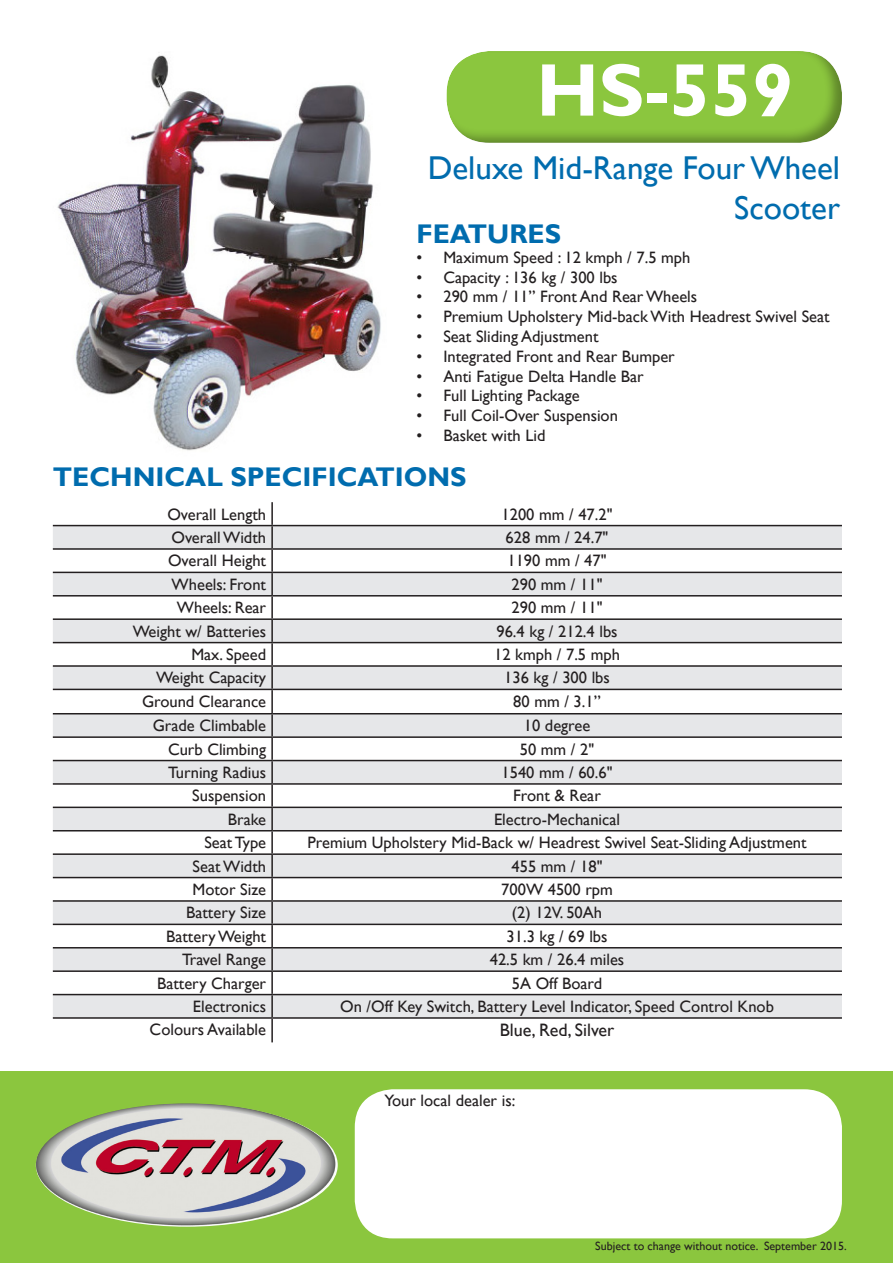
<style>
.page{position:relative;width:893px;height:1263px;background:#fff}
.page>*{position:absolute;margin:0;border:0;box-sizing:border-box;transform-origin:0 0}
.t1{font:700 75px "Gill Sans";color:#fff}
.t2{font:33px/39.6px "Gill Sans";color:#006cae;text-align:right}
.t3{font:700 27px "Gill Sans";color:#006cae}
.t4{font:18px "Gill Sans";color:#231f20}
.t5{font:16.5px "Gill Sans";color:#231f20}
.t6{font:12px "Gill Sans";color:#231f20}
</style>
<div class="page">
<div style="left:444px;top:51px;width:399px;height:94px;background:#231f20;opacity:.38"></div>
<svg style="left:53px;top:526px;width:789px;height:491px;fill:#e6e7e9"></svg>
<hr style="left:271px;top:502px;width:2px;height:23px;background:#231f20">
<hr style="left:53px;top:525px;width:219px;height:1px;background:#231f20">
<hr style="left:272px;top:525px;width:570px;height:1px;background:#231f20">
<hr style="left:271px;top:526px;width:2px;height:22px;background:#231f20">
<hr style="left:53px;top:548px;width:219px;height:2px;background:#231f20">
<hr style="left:272px;top:548px;width:570px;height:2px;background:#231f20">
<hr style="left:271px;top:550px;width:2px;height:22px;background:#231f20">
<hr style="left:53px;top:572px;width:219px;height:1px;background:#231f20">
<hr style="left:272px;top:572px;width:570px;height:1px;background:#231f20">
<hr style="left:271px;top:573px;width:2px;height:22px;background:#231f20">
<hr style="left:53px;top:595px;width:219px;height:1px;background:#231f20">
<hr style="left:272px;top:595px;width:570px;height:1px;background:#231f20">
<hr style="left:271px;top:596px;width:2px;height:22px;background:#231f20">
<hr style="left:53px;top:618px;width:219px;height:2px;background:#231f20">
<hr style="left:272px;top:618px;width:570px;height:2px;background:#231f20">
<hr style="left:271px;top:620px;width:2px;height:22px;background:#231f20">
<hr style="left:53px;top:642px;width:219px;height:1px;background:#231f20">
<hr style="left:272px;top:642px;width:570px;height:1px;background:#231f20">
<hr style="left:271px;top:643px;width:2px;height:22px;background:#231f20">
<hr style="left:53px;top:665px;width:219px;height:2px;background:#231f20">
<hr style="left:272px;top:665px;width:570px;height:2px;background:#231f20">
<hr style="left:271px;top:667px;width:2px;height:22px;background:#231f20">
<hr style="left:53px;top:689px;width:219px;height:1px;background:#231f20">
<hr style="left:272px;top:689px;width:570px;height:1px;background:#231f20">
<hr style="left:271px;top:690px;width:2px;height:23px;background:#231f20">
<hr style="left:53px;top:713px;width:219px;height:1px;background:#231f20">
<hr style="left:272px;top:713px;width:570px;height:1px;background:#231f20">
<hr style="left:271px;top:714px;width:2px;height:22px;background:#231f20">
<hr style="left:53px;top:736px;width:219px;height:2px;background:#231f20">
<hr style="left:272px;top:736px;width:570px;height:2px;background:#231f20">
<hr style="left:271px;top:738px;width:2px;height:22px;background:#231f20">
<hr style="left:53px;top:760px;width:219px;height:1px;background:#231f20">
<hr style="left:272px;top:760px;width:570px;height:1px;background:#231f20">
<hr style="left:271px;top:761px;width:2px;height:22px;background:#231f20">
<hr style="left:53px;top:783px;width:219px;height:2px;background:#231f20">
<hr style="left:272px;top:783px;width:570px;height:2px;background:#231f20">
<hr style="left:271px;top:785px;width:2px;height:22px;background:#231f20">
<hr style="left:53px;top:807px;width:219px;height:1px;background:#231f20">
<hr style="left:272px;top:807px;width:570px;height:1px;background:#231f20">
<hr style="left:271px;top:808px;width:2px;height:22px;background:#231f20">
<hr style="left:53px;top:830px;width:219px;height:1px;background:#231f20">
<hr style="left:272px;top:830px;width:570px;height:1px;background:#231f20">
<hr style="left:271px;top:831px;width:2px;height:22px;background:#231f20">
<hr style="left:53px;top:853px;width:219px;height:2px;background:#231f20">
<hr style="left:272px;top:853px;width:570px;height:2px;background:#231f20">
<hr style="left:271px;top:855px;width:2px;height:22px;background:#231f20">
<hr style="left:53px;top:877px;width:219px;height:1px;background:#231f20">
<hr style="left:272px;top:877px;width:570px;height:1px;background:#231f20">
<hr style="left:271px;top:878px;width:2px;height:22px;background:#231f20">
<hr style="left:53px;top:900px;width:219px;height:2px;background:#231f20">
<hr style="left:272px;top:900px;width:570px;height:2px;background:#231f20">
<hr style="left:271px;top:902px;width:2px;height:22px;background:#231f20">
<hr style="left:53px;top:924px;width:219px;height:1px;background:#231f20">
<hr style="left:272px;top:924px;width:570px;height:1px;background:#231f20">
<hr style="left:271px;top:925px;width:2px;height:22px;background:#231f20">
<hr style="left:53px;top:947px;width:219px;height:1px;background:#231f20">
<hr style="left:272px;top:947px;width:570px;height:1px;background:#231f20">
<hr style="left:271px;top:948px;width:2px;height:22px;background:#231f20">
<hr style="left:53px;top:970px;width:219px;height:2px;background:#231f20">
<hr style="left:272px;top:970px;width:570px;height:2px;background:#231f20">
<hr style="left:271px;top:972px;width:2px;height:22px;background:#231f20">
<hr style="left:53px;top:994px;width:219px;height:1px;background:#231f20">
<hr style="left:272px;top:994px;width:570px;height:1px;background:#231f20">
<hr style="left:271px;top:995px;width:2px;height:22px;background:#231f20">
<hr style="left:53px;top:1017px;width:219px;height:2px;background:#231f20">
<hr style="left:272px;top:1017px;width:570px;height:2px;background:#231f20">
<hr style="left:271px;top:1019px;width:2px;height:23px;background:#231f20">
<div style="left:0;top:1071px;width:893px;height:192px;background:#8bc63e"></div>
<img style="left:36px;top:1103px;width:302px;height:124px">
<div style="left:355px;top:1089px;width:487px;height:149px;background:#fff;border-radius:38px"></div>
<img style="left:57px;top:55px;width:324px;height:396px">
<p class="t1" style="left:536px;top:45px;width:258px">HS-559</p>
<p class="t2" style="left:428px;top:149px;width:414px">Deluxe Mid-Range Four Wheel<br>Scooter</p>
<p class="t3" style="left:416px;top:218px;width:146px">FEATURES</p>
<p class="t5" style="left:416px;top:248px;width:276px">• Maximum Speed : 12 kmph / 7.5 mph</p>
<p class="t5" style="left:416px;top:267px;width:203px">• Capacity : 136 kg / 300 lbs</p>
<p class="t5" style="left:416px;top:287px;width:282px">• 290 mm / 11” Front And Rear Wheels</p>
<p class="t5" style="left:416px;top:307px;width:415px">• Premium Upholstery Mid-back With Headrest Swivel Seat</p>
<p class="t5" style="left:416px;top:327px;width:184px">• Seat Sliding Adjustment</p>
<p class="t5" style="left:416px;top:347px;width:260px">• Integrated Front and Rear Bumper</p>
<p class="t5" style="left:416px;top:366px;width:229px">• Anti Fatigue Delta Handle Bar</p>
<p class="t5" style="left:416px;top:386px;width:165px">• Full Lighting Package</p>
<p class="t5" style="left:416px;top:406px;width:203px">• Full Coil-Over Suspension</p>
<p class="t5" style="left:416px;top:426px;width:131px">• Basket with Lid</p>
<p class="t3" style="left:53px;top:461px;width:415px">TECHNICAL SPECIFICATIONS</p>
<p class="t5" style="left:167px;top:504px;width:100px">Overall Length</p>
<p class="t5" style="left:501px;top:504px;width:113px">1200 mm / 47.2"</p>
<p class="t5" style="left:171px;top:528px;width:96px">Overall Width</p>
<p class="t5" style="left:506px;top:528px;width:104px">628 mm / 24.7"</p>
<p class="t5" style="left:168px;top:551px;width:100px">Overall Height</p>
<p class="t5" style="left:507px;top:551px;width:101px">1190 mm / 47"</p>
<p class="t5" style="left:172px;top:575px;width:96px">Wheels: Front</p>
<p class="t5" style="left:512px;top:575px;width:92px">290 mm / 11"</p>
<p class="t5" style="left:177px;top:598px;width:91px">Wheels: Rear</p>
<p class="t5" style="left:512px;top:598px;width:92px">290 mm / 11"</p>
<p class="t5" style="left:133px;top:621px;width:135px">Weight w/ Batteries</p>
<p class="t5" style="left:496px;top:621px;width:123px">96.4 kg / 212.4 lbs</p>
<p class="t5" style="left:191px;top:645px;width:76px">Max. Speed</p>
<p class="t5" style="left:494px;top:645px;width:127px">12 kmph / 7.5 mph</p>
<p class="t5" style="left:156px;top:668px;width:112px">Weight Capacity</p>
<p class="t5" style="left:504px;top:668px;width:107px">136 kg / 300 lbs</p>
<p class="t5" style="left:142px;top:692px;width:126px">Ground Clearance</p>
<p class="t5" style="left:513px;top:692px;width:89px">80 mm / 3.1”</p>
<p class="t5" style="left:153px;top:716px;width:115px">Grade Climbable</p>
<p class="t5" style="left:524px;top:716px;width:68px">10 degree</p>
<p class="t5" style="left:168px;top:739px;width:100px">Curb Climbing</p>
<p class="t5" style="left:520px;top:739px;width:76px">50 mm / 2"</p>
<p class="t5" style="left:168px;top:763px;width:99px">Turning Radius</p>
<p class="t5" style="left:501px;top:763px;width:113px">1540 mm / 60.6"</p>
<p class="t5" style="left:192px;top:786px;width:75px">Suspension</p>
<p class="t5" style="left:513px;top:786px;width:89px">Front &amp; Rear</p>
<p class="t5" style="left:228px;top:810px;width:40px">Brake</p>
<p class="t5" style="left:494px;top:810px;width:128px">Electro-Mechanical</p>
<p class="t5" style="left:204px;top:833px;width:63px">Seat Type</p>
<p class="t5" style="left:307px;top:833px;width:501px">Premium Upholstery Mid-Back w/ Headrest Swivel Seat-Sliding Adjustment</p>
<p class="t5" style="left:193px;top:856px;width:75px">Seat Width</p>
<p class="t5" style="left:512px;top:856px;width:92px">455 mm / 18"</p>
<p class="t5" style="left:192px;top:880px;width:75px">Motor Size</p>
<p class="t5" style="left:501px;top:880px;width:113px">700W 4500 rpm</p>
<p class="t5" style="left:186px;top:903px;width:82px">Battery Size</p>
<p class="t5" style="left:512px;top:903px;width:92px">(2) 12V. 50Ah</p>
<p class="t5" style="left:166px;top:927px;width:102px">Battery Weight</p>
<p class="t5" style="left:507px;top:927px;width:103px">31.3 kg / 69 lbs</p>
<p class="t5" style="left:182px;top:950px;width:86px">Travel Range</p>
<p class="t5" style="left:490px;top:950px;width:136px">42.5 km / 26.4 miles</p>
<p class="t5" style="left:157px;top:973px;width:111px">Battery Charger</p>
<p class="t5" style="left:512px;top:973px;width:92px">5A Off Board</p>
<p class="t5" style="left:193px;top:997px;width:75px">Electronics</p>
<p class="t5" style="left:340px;top:997px;width:435px">On /Off Key Switch, Battery Level Indicator, Speed Control Knob</p>
<p class="t5" style="left:150px;top:1020px;width:118px">Colours Available</p>
<p class="t4" style="left:500px;top:1020px;width:116px">Blue, Red, Silver</p>
<p class="t5" style="left:384px;top:1091px;width:132px">Your local dealer is:</p>
<p class="t6" style="left:595px;top:1239px;width:253px">Subject to change without notice. September 2015.</p>
</div>
